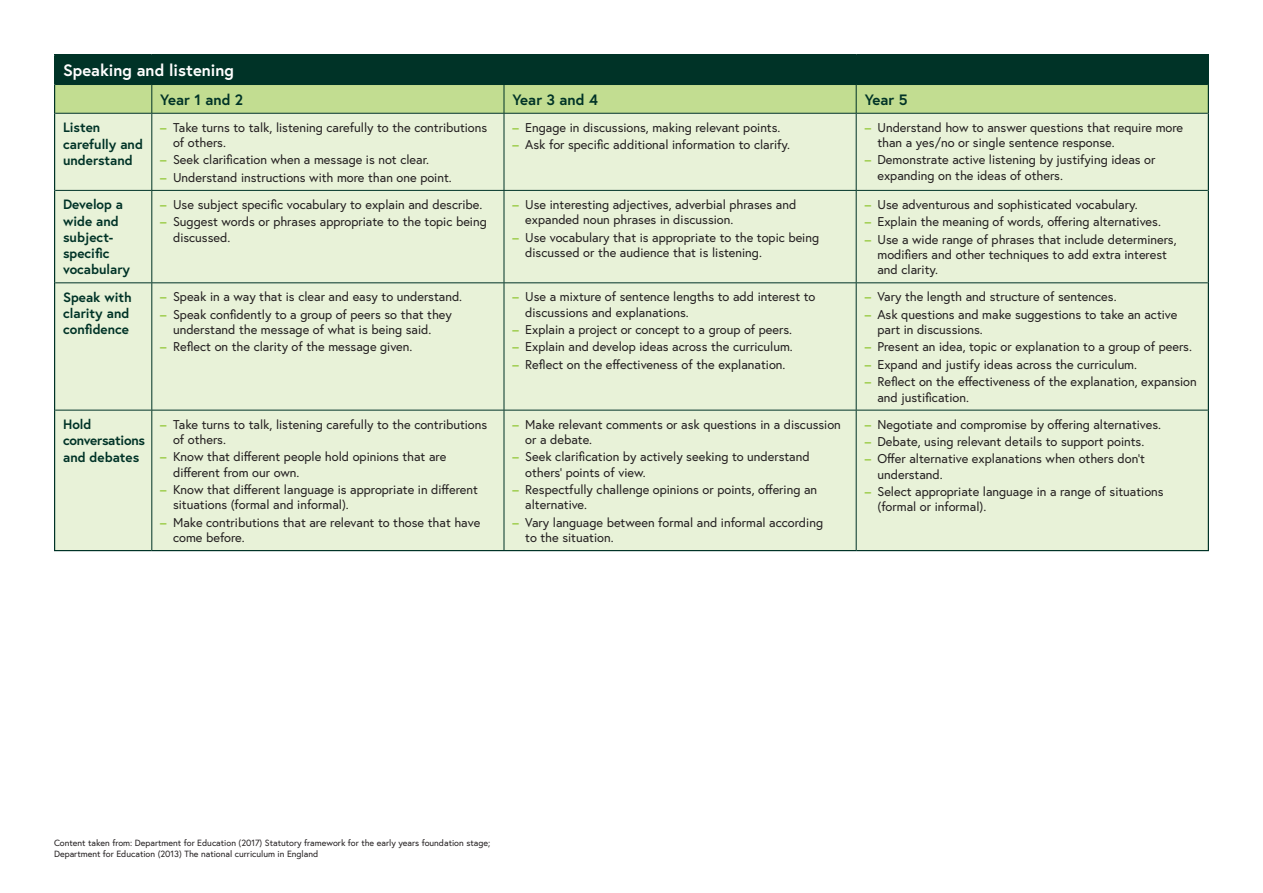
<style>
.page{position:relative;width:1263px;height:893px;background:#fff}
.page>*{position:absolute;margin:0;border:0;box-sizing:border-box;transform-origin:0 0}
.t1{font:700 16.5px "Europa";color:#fff}
.t2{font:700 15px "Europa";color:#003327}
.t3{font:700 13.5px/16.2px "Europa";color:#003327}
.t4{font:700 13.5px/16.2px "Europa";letter-spacing:-.02em;color:#003327}
.t5{font:12.75px/15.3px "Europa";color:#231f20}
.t6{font:9px "Europa";color:#231f20}
.s1{font-weight:700;color:#9ccc49}
</style>
<div class="page">
<div style="left:55px;top:55px;width:1153px;height:30px;background:#003327"></div>
<div style="left:55px;top:114px;width:1153px;height:436px;background:#e8f2d8"></div>
<hr style="left:54px;top:54px;width:98px;height:1px;background:#003327">
<hr style="left:54px;top:55px;width:1px;height:30px;background:#003327">
<hr style="left:152px;top:54px;width:352px;height:1px;background:#003327">
<hr style="left:504px;top:54px;width:352px;height:1px;background:#003327">
<hr style="left:856px;top:54px;width:353px;height:1px;background:#003327">
<hr style="left:1208px;top:55px;width:1px;height:30px;background:#003327">
<hr style="left:54px;top:113px;width:1px;height:77px;background:#003327">
<hr style="left:1208px;top:113px;width:1px;height:77px;background:#003327">
<hr style="left:54px;top:190px;width:1px;height:93px;background:#003327">
<hr style="left:1208px;top:190px;width:1px;height:93px;background:#003327">
<hr style="left:54px;top:283px;width:1px;height:127px;background:#003327">
<hr style="left:1208px;top:283px;width:1px;height:127px;background:#003327">
<hr style="left:54px;top:410px;width:1px;height:140px;background:#003327">
<hr style="left:1208px;top:410px;width:1px;height:140px;background:#003327">
<hr style="left:54px;top:550px;width:98px;height:1px;background:#003327">
<hr style="left:152px;top:550px;width:352px;height:1px;background:#003327">
<hr style="left:504px;top:550px;width:352px;height:1px;background:#003327">
<hr style="left:856px;top:550px;width:353px;height:1px;background:#003327">
<div style="left:54px;top:85px;width:1155px;height:28px;background:#c2dd91"></div>
<hr style="left:55px;top:113px;width:97px;height:1px;background:#003327">
<hr style="left:152px;top:113px;width:352px;height:1px;background:#003327">
<hr style="left:151px;top:114px;width:1px;height:76px;background:#003327">
<hr style="left:504px;top:113px;width:352px;height:1px;background:#003327">
<hr style="left:504px;top:114px;width:1px;height:76px;background:#003327">
<hr style="left:856px;top:113px;width:352px;height:1px;background:#003327">
<hr style="left:856px;top:114px;width:1px;height:76px;background:#003327">
<hr style="left:55px;top:190px;width:97px;height:1px;background:#003327">
<hr style="left:152px;top:190px;width:352px;height:1px;background:#003327">
<hr style="left:151px;top:191px;width:1px;height:92px;background:#003327">
<hr style="left:504px;top:190px;width:352px;height:1px;background:#003327">
<hr style="left:504px;top:191px;width:1px;height:92px;background:#003327">
<hr style="left:856px;top:190px;width:352px;height:1px;background:#003327">
<hr style="left:856px;top:191px;width:1px;height:92px;background:#003327">
<hr style="left:55px;top:283px;width:97px;height:1px;background:#003327">
<hr style="left:152px;top:283px;width:352px;height:1px;background:#003327">
<hr style="left:151px;top:283px;width:1px;height:127px;background:#003327">
<hr style="left:504px;top:283px;width:352px;height:1px;background:#003327">
<hr style="left:504px;top:283px;width:1px;height:127px;background:#003327">
<hr style="left:856px;top:283px;width:352px;height:1px;background:#003327">
<hr style="left:856px;top:283px;width:1px;height:127px;background:#003327">
<hr style="left:55px;top:410px;width:97px;height:1px;background:#003327">
<hr style="left:152px;top:410px;width:352px;height:1px;background:#003327">
<hr style="left:151px;top:410px;width:1px;height:140px;background:#003327">
<hr style="left:504px;top:410px;width:352px;height:1px;background:#003327">
<hr style="left:504px;top:410px;width:1px;height:140px;background:#003327">
<hr style="left:856px;top:410px;width:352px;height:1px;background:#003327">
<hr style="left:856px;top:410px;width:1px;height:140px;background:#003327">
<p class="t1" style="left:63px;top:59px;width:172px">Speaking and listening</p>
<p class="t2" style="left:160px;top:89px;width:84px">Year 1 and 2</p>
<p class="t2" style="left:512px;top:89px;width:87px">Year 3 and 4</p>
<p class="t2" style="left:865px;top:89px;width:44px">Year 5</p>
<p class="t3" style="left:63px;top:119px;width:81px">Listen carefully and understand</p>
<p class="t5" style="left:173px;top:119px;width:316px;text-indent:-13px"><span class="s1">–</span> Take turns to talk, listening carefully to the contributions of others.</p>
<p class="t5" style="left:512px;top:119px;width:269px"><span class="s1">–</span> Engage in discussions, making relevant points.</p>
<p class="t5" style="left:512px;top:137px;width:279px"><span class="s1">–</span> Ask for specific additional information to clarify.</p>
<p class="t5" style="left:877px;top:119px;width:307px;text-indent:-13px"><span class="s1">–</span> Understand how to answer questions that require more than a yes/no or single sentence response.</p>
<p class="t5" style="left:877px;top:152px;width:279px;text-indent:-13px"><span class="s1">–</span> Demonstrate active listening by justifying ideas or expanding on the ideas of others.</p>
<p class="t5" style="left:160px;top:152px;width:270px"><span class="s1">–</span> Seek clarification when a message is not clear.</p>
<p class="t5" style="left:160px;top:170px;width:293px"><span class="s1">–</span> Understand instructions with more than one point.</p>
<p class="t3" style="left:63px;top:196px;width:69px">Develop a wide and subject&shy;specific vocabulary</p>
<p class="t5" style="left:160px;top:197px;width:324px"><span class="s1">–</span> Use subject specific vocabulary to explain and describe.</p>
<p class="t5" style="left:173px;top:214px;width:315px;text-indent:-13px"><span class="s1">–</span> Suggest words or phrases appropriate to the topic being discussed.</p>
<p class="t3" style="left:63px;top:289px;width:70px">Speak with clarity and confidence</p>
<p class="t5" style="left:160px;top:289px;width:303px"><span class="s1">–</span> Speak in a way that is clear and easy to understand.</p>
<p class="t5" style="left:173px;top:306px;width:280px;text-indent:-13px"><span class="s1">–</span> Speak confidently to a group of peers so that they understand the message of what is being said.</p>
<p class="t5" style="left:160px;top:339px;width:254px"><span class="s1">–</span> Reflect on the clarity of the message given.</p>
<p class="t4" style="left:63px;top:416px;width:83px">Hold conversations and debates</p>
<p class="t5" style="left:173px;top:416px;width:316px;text-indent:-13px"><span class="s1">–</span> Take turns to talk, listening carefully to the contributions of others.</p>
<p class="t5" style="left:173px;top:449px;width:275px;text-indent:-13px"><span class="s1">–</span> Know that different people hold opinions that are different from our own.</p>
<p class="t5" style="left:173px;top:482px;width:306px;text-indent:-13px"><span class="s1">–</span> Know that different language is appropriate in different situations (formal and informal).</p>
<p class="t5" style="left:173px;top:514px;width:309px;text-indent:-13px"><span class="s1">–</span> Make contributions that are relevant to those that have come before.</p>
<p class="t5" style="left:525px;top:197px;width:273px;text-indent:-13px"><span class="s1">–</span> Use interesting adjectives, adverbial phrases and expanded noun phrases in discussion.</p>
<p class="t5" style="left:525px;top:229px;width:295px;text-indent:-13px"><span class="s1">–</span> Use vocabulary that is appropriate to the topic being discussed or the audience that is listening.</p>
<p class="t5" style="left:525px;top:289px;width:292px;text-indent:-13px"><span class="s1">–</span> Use a mixture of sentence lengths to add interest to discussions and explanations.</p>
<p class="t5" style="left:512px;top:322px;width:281px"><span class="s1">–</span> Explain a project or concept to a group of peers.</p>
<p class="t5" style="left:512px;top:339px;width:282px"><span class="s1">–</span> Explain and develop ideas across the curriculum.</p>
<p class="t5" style="left:512px;top:357px;width:274px"><span class="s1">–</span> Reflect on the effectiveness of the explanation.</p>
<p class="t5" style="left:525px;top:416px;width:317px;text-indent:-13px"><span class="s1">–</span> Make relevant comments or ask questions in a discussion or a debate.</p>
<p class="t5" style="left:525px;top:449px;width:286px;text-indent:-13px"><span class="s1">–</span> Seek clarification by actively seeking to understand others’ points of view.</p>
<p class="t5" style="left:525px;top:482px;width:293px;text-indent:-13px"><span class="s1">–</span> Respectfully challenge opinions or points, offering an alternative.</p>
<p class="t5" style="left:525px;top:514px;width:299px;text-indent:-13px"><span class="s1">–</span> Vary language between formal and informal according to the situation.</p>
<p class="t5" style="left:865px;top:197px;width:275px"><span class="s1">–</span> Use adventurous and sophisticated vocabulary.</p>
<p class="t5" style="left:865px;top:214px;width:298px"><span class="s1">–</span> Explain the meaning of words, offering alternatives.</p>
<p class="t5" style="left:877px;top:231px;width:301px;text-indent:-13px"><span class="s1">–</span> Use a wide range of phrases that include determiners, modifiers and other techniques to add extra interest and clarity.</p>
<p class="t5" style="left:865px;top:289px;width:253px"><span class="s1">–</span> Vary the length and structure of sentences.</p>
<p class="t5" style="left:877px;top:306px;width:301px;text-indent:-13px"><span class="s1">–</span> Ask questions and make suggestions to take an active part in discussions.</p>
<p class="t5" style="left:865px;top:339px;width:329px"><span class="s1">–</span> Present an idea, topic or explanation to a group of peers.</p>
<p class="t5" style="left:865px;top:357px;width:274px"><span class="s1">–</span> Expand and justify ideas across the curriculum.</p>
<p class="t5" style="left:877px;top:374px;width:321px;text-indent:-13px"><span class="s1">–</span> Reflect on the effectiveness of the explanation, expansion and justification.</p>
<p class="t5" style="left:865px;top:416px;width:298px"><span class="s1">–</span> Negotiate and compromise by offering alternatives.</p>
<p class="t5" style="left:865px;top:434px;width:281px"><span class="s1">–</span> Debate, using relevant details to support points.</p>
<p class="t5" style="left:877px;top:451px;width:269px;text-indent:-13px"><span class="s1">–</span> Offer alternative explanations when others don’t understand.</p>
<p class="t5" style="left:877px;top:484px;width:288px;text-indent:-13px"><span class="s1">–</span> Select appropriate language in a range of situations (formal or informal).</p>
<p class="t6" style="left:54px;top:837px;width:438px">Content taken from: Department for Education (2017) Statutory framework for the early years foundation stage;</p>
<p class="t6" style="left:54px;top:848px;width:266px">Department for Education (2013) The national curriculum in England</p>
</div>
